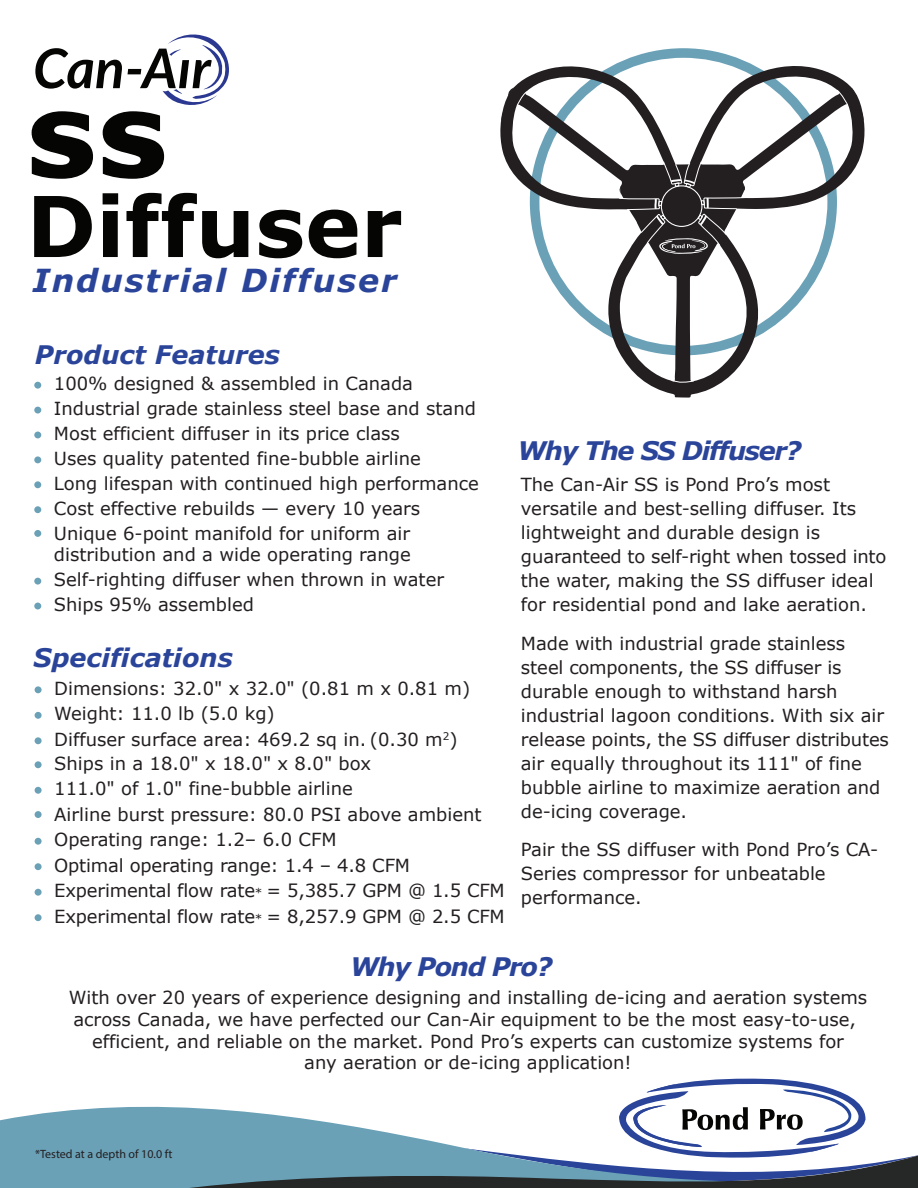
<style>
.page{position:relative;width:918px;height:1188px;background:#fff}
.page>*{position:absolute;margin:0;border:0;box-sizing:border-box;transform-origin:0 0}
.t1{font:700 118.8px "Verdana";color:#050504}
.t2{font:700 83.85px "Verdana";color:#050504}
.t3{font:italic 700 31.65px "Verdana";letter-spacing:.06em;color:#2a449a}
.t4{font:italic 700 25.5px "Verdana";color:#2a449a}
.t5{font:italic 700 25.5px "Verdana";letter-spacing:-.05em;color:#2a449a}
.t6{font:18px/24px "Verdana";color:#231f20}
.t7{font:12px "Myriad Pro";color:#231f20}
.s1{font-size:12px}
</style>
<div class="page">
<div style="left:0;top:1106px;width:189px;height:82px;background:#6aa1b7"></div>
<svg style="left:189px;top:1078px;width:729px;height:110px"></svg>
<div style="left:530px;top:48px;width:307px;height:307px;background:#6aa1b7;border-radius:50%"></div>
<div style="left:539px;top:58px;width:288px;height:288px;background:#fff;border-radius:50%"></div>
<svg style="left:35px;top:48px;width:87px;height:41px"></svg>
<svg style="left:128px;top:34px;width:101px;height:71px"></svg>
<div style="left:33px;top:577px;width:9px;height:9px;background:#6aa1b7;border-radius:50%"></div>
<div style="left:32px;top:576px;width:11px;height:11px;border:2px solid #fff;border-radius:50%"></div>
<div style="left:33px;top:480px;width:9px;height:9px;background:#6aa1b7;border-radius:50%"></div>
<div style="left:32px;top:479px;width:11px;height:11px;border:2px solid #fff;border-radius:50%"></div>
<div style="left:33px;top:529px;width:9px;height:9px;background:#6aa1b7;border-radius:50%"></div>
<div style="left:32px;top:528px;width:11px;height:11px;border:2px solid #fff;border-radius:50%"></div>
<div style="left:33px;top:431px;width:9px;height:8px;background:#6aa1b7;border-radius:50%"></div>
<div style="left:32px;top:430px;width:11px;height:10px;border:2px solid #fff;border-radius:50%"></div>
<div style="left:33px;top:455px;width:9px;height:9px;background:#6aa1b7;border-radius:50%"></div>
<div style="left:32px;top:455px;width:11px;height:10px;border:2px solid #fff;border-radius:50%"></div>
<div style="left:33px;top:602px;width:9px;height:8px;background:#6aa1b7;border-radius:50%"></div>
<div style="left:32px;top:601px;width:11px;height:10px;border:2px solid #fff;border-radius:50%"></div>
<div style="left:33px;top:406px;width:9px;height:9px;background:#6aa1b7;border-radius:50%"></div>
<div style="left:32px;top:405px;width:11px;height:10px;border:2px solid #fff;border-radius:50%"></div>
<div style="left:33px;top:381px;width:9px;height:9px;background:#6aa1b7;border-radius:50%"></div>
<div style="left:32px;top:380px;width:11px;height:11px;border:2px solid #fff;border-radius:50%"></div>
<div style="left:34px;top:837px;width:9px;height:9px;background:#6aa1b7;border-radius:50%"></div>
<div style="left:33px;top:836px;width:11px;height:11px;border:2px solid #fff;border-radius:50%"></div>
<div style="left:34px;top:862px;width:9px;height:9px;background:#6aa1b7;border-radius:50%"></div>
<div style="left:33px;top:861px;width:11px;height:11px;border:2px solid #fff;border-radius:50%"></div>
<div style="left:34px;top:786px;width:9px;height:9px;background:#6aa1b7;border-radius:50%"></div>
<div style="left:33px;top:785px;width:11px;height:11px;border:2px solid #fff;border-radius:50%"></div>
<div style="left:34px;top:810px;width:9px;height:9px;background:#6aa1b7;border-radius:50%"></div>
<div style="left:33px;top:809px;width:11px;height:11px;border:2px solid #fff;border-radius:50%"></div>
<div style="left:34px;top:736px;width:9px;height:9px;background:#6aa1b7;border-radius:50%"></div>
<div style="left:33px;top:735px;width:11px;height:11px;border:2px solid #fff;border-radius:50%"></div>
<div style="left:34px;top:760px;width:9px;height:9px;background:#6aa1b7;border-radius:50%"></div>
<div style="left:33px;top:759px;width:11px;height:11px;border:2px solid #fff;border-radius:50%"></div>
<div style="left:33px;top:505px;width:9px;height:9px;background:#6aa1b7;border-radius:50%"></div>
<div style="left:32px;top:504px;width:11px;height:11px;border:2px solid #fff;border-radius:50%"></div>
<div style="left:34px;top:711px;width:9px;height:9px;background:#6aa1b7;border-radius:50%"></div>
<div style="left:33px;top:710px;width:11px;height:11px;border:2px solid #fff;border-radius:50%"></div>
<div style="left:34px;top:685px;width:9px;height:9px;background:#6aa1b7;border-radius:50%"></div>
<div style="left:33px;top:684px;width:11px;height:11px;border:2px solid #fff;border-radius:50%"></div>
<div style="left:34px;top:888px;width:9px;height:9px;background:#6aa1b7;border-radius:50%"></div>
<div style="left:33px;top:887px;width:11px;height:11px;border:2px solid #fff;border-radius:50%"></div>
<div style="left:34px;top:913px;width:9px;height:9px;background:#6aa1b7;border-radius:50%"></div>
<div style="left:33px;top:912px;width:11px;height:11px;border:2px solid #fff;border-radius:50%"></div>
<svg style="left:500px;top:66px;width:259px;height:332px"></svg>
<svg style="left:671px;top:380px;width:23px;height:4px"></svg>
<svg style="left:501px;top:88px;width:27px;height:35px"></svg>
<svg style="left:614px;top:65px;width:251px;height:190px"></svg>
<h1 class="t1" style="left:26px;top:50px;width:144px">SS</h1>
<h2 class="t2" style="left:26px;top:167px;width:378px">Diffuser</h2>
<h3 class="t3" style="left:32px;top:258px;width:366px">Industrial Diffuser</h3>
<h3 class="t4" style="left:35px;top:337px;width:247px">Product Features</h3>
<p class="t6" style="left:54px;top:371px;width:361px">100% designed &amp; assembled in Canada</p>
<p class="t6" style="left:54px;top:396px;width:424px">Industrial grade stainless steel base and stand</p>
<p class="t6" style="left:54px;top:421px;width:368px;line-height:24.9px">Most efficient diffuser in its price class<br>Uses quality patented fine-bubble airline</p>
<p class="t6" style="left:54px;top:471px;width:426px">Long lifespan with continued high performance</p>
<p class="t6" style="left:54px;top:522px;width:358px;line-height:21.6px">Unique 6-point manifold for uniform air distribution and a wide operating range</p>
<p class="t6" style="left:54px;top:496px;width:368px">Cost effective rebuilds — every 10 years</p>
<p class="t6" style="left:54px;top:567px;width:392px">Self-righting diffuser when thrown in water</p>
<p class="t6" style="left:54px;top:592px;width:202px">Ships 95% assembled</p>
<h3 class="t4" style="left:34px;top:640px;width:201px">Specifications</h3>
<p class="t6" style="left:54px;top:676px;width:417px">Dimensions: 32.0" x 32.0" (0.81 m x 0.81 m)</p>
<p class="t6" style="left:54px;top:702px;width:222px">Weight: 11.0 lb (5.0 kg)</p>
<p class="t6" style="left:54px;top:727px;width:405px">Diffuser surface area: 469.2 sq in. (0.30 m<sup>2</sup>)<br>Ships in a 18.0" x 18.0" x 8.0" box</p>
<p class="t6" style="left:54px;top:776px;width:429px;line-height:25.5px">111.0" of 1.0" fine-bubble airline<br>Airline burst pressure: 80.0 PSI above ambient</p>
<p class="t6" style="left:54px;top:827px;width:357px;line-height:25.5px">Operating range: 1.2– 6.0 CFM<br>Optimal operating range: 1.4 – 4.8 CFM</p>
<p class="t6" style="left:54px;top:878px;width:452px;line-height:25.5px">Experimental flow rate<span class="s1">*</span> = 5,385.7 GPM @ 1.5 CFM<br>Experimental flow rate<span class="s1">*</span> = 8,257.9 GPM @ 2.5 CFM</p>
<h3 class="t5" style="left:517px;top:432px;width:286px">Why The SS Diffuser?</h3>
<p class="t6" style="left:521px;top:473px;width:367px">The Can-Air SS is Pond Pro’s most versatile and best-selling diffuser. Its lightweight and durable design is guaranteed to self-right when tossed into the water, making the SS diffuser ideal for residential pond and lake aeration.</p>
<p class="t6" style="left:521px;top:631px;width:370px">Made with industrial grade stainless steel components, the SS diffuser is durable enough to withstand harsh industrial lagoon conditions. With six air release points, the SS diffuser distributes air equally throughout its 111" of fine bubble airline to maximize aeration and de-icing coverage.</p>
<p class="t6" style="left:521px;top:837px;width:359px">Pair the SS diffuser with Pond Pro’s CA-<br>Series compressor for unbeatable performance.</p>
<h3 class="t5" style="left:350px;top:948px;width:204px">Why Pond Pro?</h3>
<p class="t6" style="left:69px;top:987px;width:800px;line-height:21.6px;text-align:center">With over 20 years of experience designing and installing de-icing and aeration systems across Canada, we have perfected our Can-Air equipment to be the most easy-to-use, efficient, and reliable on the market. Pond Pro’s experts can customize systems for<br>any aeration or de-icing application!</p>
<p class="t7" style="left:35px;top:1147px;width:139px">*Tested at a depth of 10.0 ft</p>
</div>
